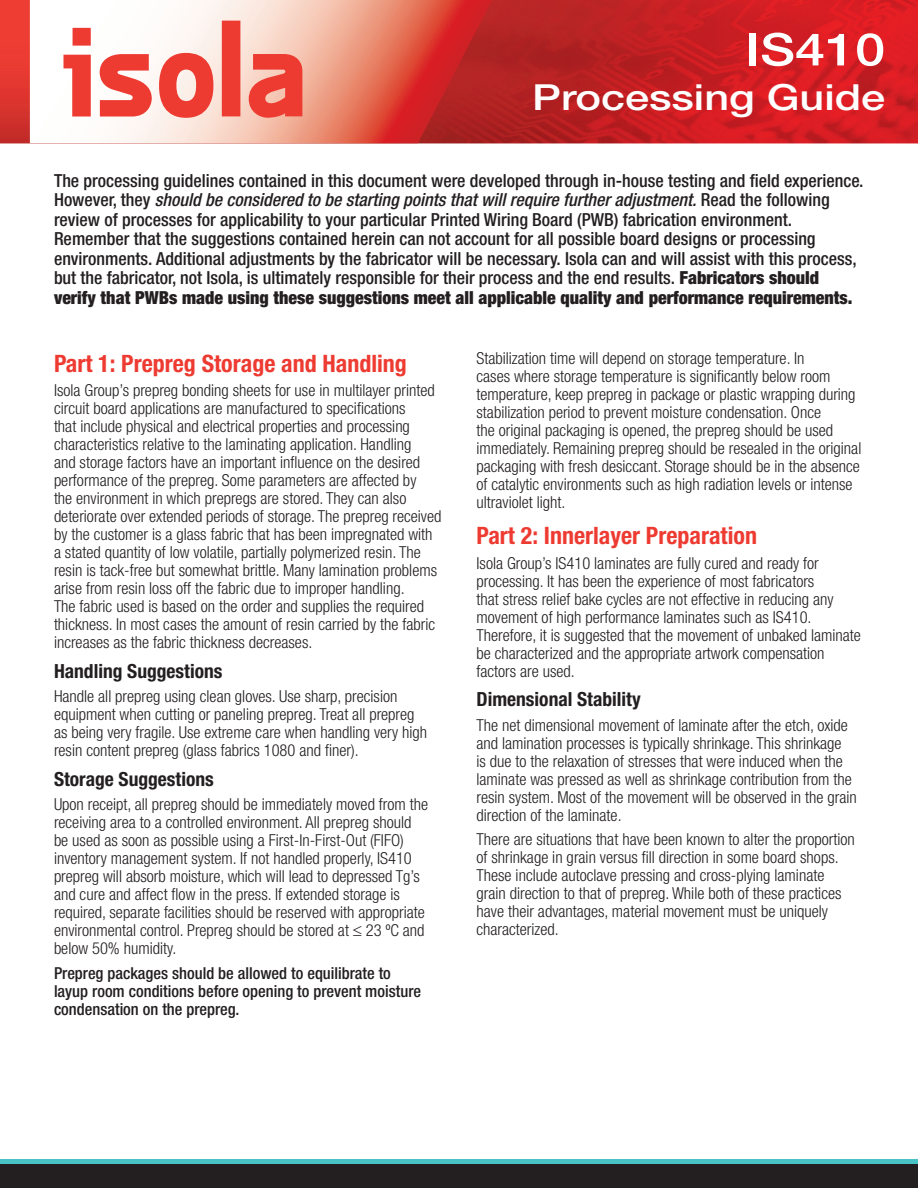
<style>
.page{position:relative;width:918px;height:1188px;background:#fff}
.page>*{position:absolute;margin:0;border:0;box-sizing:border-box;transform-origin:0 0}
.t1{font:500 45px "Helvetica Neue";color:#fff;scale:1.2 1}
.t2{font:500 36px "Helvetica Neue";color:#fff;scale:1.2 1}
.t3{font:700 condensed 24px "Helvetica Neue";color:#ee3b32}
.t4{font:700 condensed 19.5px "Helvetica Neue";color:#231f20}
.t5{font:500 condensed 18px/19.5px "Helvetica Neue";color:#231f20}
.t6{font:300 condensed 16.5px/18px "Helvetica Neue";color:#231f20}
.t7{font:500 condensed 16.5px/18px "Helvetica Neue";color:#231f20}
.s1{font-style:italic}
.s2{font-weight:900}
</style>
<div class="page">
<img style="left:0;top:0;width:918px;height:143px">
<svg style="left:30px;top:0;width:470px;height:143px"></svg>
<svg style="left:63px;top:21px;width:239px;height:97px"></svg>
<div style="left:0;top:1164px;width:918px;height:24px;background:#231f20"></div>
<div style="left:0;top:1159px;width:918px;height:5px;background:#48c2c4"></div>
<h1 class="t1" style="left:745px;top:23px;width:118px">IS410</h1>
<h2 class="t2" style="left:532px;top:76px;width:296px">Processing Guide</h2>
<p class="t5" style="left:54px;top:171px;width:811px">The processing guidelines contained in this document were developed through in-house testing and field experience.<br>However, they <span class="s1">should be considered to be starting points that will require further adjustment.</span> Read the following review of processes for applicability to your particular Printed Wiring Board (PWB) fabrication environment.<br>Remember that the suggestions contained herein can not account for all possible board designs or processing environments. Additional adjustments by the fabricator will be necessary. Isola can and will assist with this process, but the fabricator, not Isola, is ultimately responsible for their process and the end results. <span class="s2">Fabricators should verify that PWBs made using these suggestions meet all applicable quality and performance requirements.</span></p>
<h3 class="t3" style="left:54px;top:349px;width:354px">Part 1: Prepreg Storage and Handling</h3>
<p class="t6" style="left:54px;top:381px;width:389px">Isola Group’s prepreg bonding sheets for use in multilayer printed circuit board applications are manufactured to specifications<br>that include physical and electrical properties and processing characteristics relative to the laminating application. Handling<br>and storage factors have an important influence on the desired performance of the prepreg. Some parameters are affected by<br>the environment in which prepregs are stored. They can also deteriorate over extended periods of storage. The prepreg received by the customer is a glass fabric that has been impregnated with a stated quantity of low volatile, partially polymerized resin. The resin is tack-free but somewhat brittle. Many lamination problems arise from resin loss off the fabric due to improper handling.<br>The fabric used is based on the order and supplies the required thickness. In most cases the amount of resin carried by the fabric increases as the fabric thickness decreases.</p>
<p class="t4" style="left:54px;top:659px;width:170px">Handling Suggestions</p>
<p class="t6" style="left:54px;top:687px;width:375px">Handle all prepreg using clean gloves. Use sharp, precision equipment when cutting or paneling prepreg. Treat all prepreg as being very fragile. Use extreme care when handling very high resin content prepreg (glass fabrics 1080 and finer).</p>
<p class="t4" style="left:54px;top:767px;width:161px">Storage Suggestions</p>
<p class="t6" style="left:54px;top:795px;width:376px">Upon receipt, all prepreg should be immediately moved from the receiving area to a controlled environment. All prepreg should be used as soon as possible using a First-In-First-Out (FIFO) inventory management system. If not handled properly, IS410 prepreg will absorb moisture, which will lead to depressed Tg’s and cure and affect flow in the press. If extended storage is required, separate facilities should be reserved with appropriate environmental control. Prepreg should be stored at ≤ 23 ºC and below 50% humidity.</p>
<p class="t7" style="left:54px;top:964px;width:369px">Prepreg packages should be allowed to equilibrate to layup room conditions before opening to prevent moisture condensation on the prepreg.</p>
<p class="t6" style="left:477px;top:349px;width:386px">Stabilization time will depend on storage temperature. In<br>cases where storage temperature is significantly below room temperature, keep prepreg in package or plastic wrapping during stabilization period to prevent moisture condensation. Once<br>the original packaging is opened, the prepreg should be used immediately. Remaining prepreg should be resealed in the original packaging with fresh desiccant. Storage should be in the absence of catalytic environments such as high radiation levels or intense ultraviolet light.</p>
<h3 class="t3" style="left:477px;top:521px;width:282px">Part 2: Innerlayer Preparation</h3>
<p class="t6" style="left:477px;top:554px;width:386px">Isola Group’s IS410 laminates are fully cured and ready for processing. It has been the experience of most fabricators<br>that stress relief bake cycles are not effective in reducing any movement of high performance laminates such as IS410.<br>Therefore, it is suggested that the movement of unbaked laminate be characterized and the appropriate artwork compensation factors are used.</p>
<p class="t4" style="left:477px;top:688px;width:166px">Dimensional Stability</p>
<p class="t6" style="left:477px;top:716px;width:382px">The net dimensional movement of laminate after the etch, oxide and lamination processes is typically shrinkage. This shrinkage<br>is due to the relaxation of stresses that were induced when the laminate was pressed as well as shrinkage contribution from the resin system. Most of the movement will be observed in the grain direction of the laminate.</p>
<p class="t6" style="left:477px;top:830px;width:380px">There are situations that have been known to alter the proportion of shrinkage in grain versus fill direction in some board shops.<br>These include autoclave pressing and cross-plying laminate grain direction to that of prepreg. While both of these practices have their advantages, material movement must be uniquely characterized.</p>
</div>
